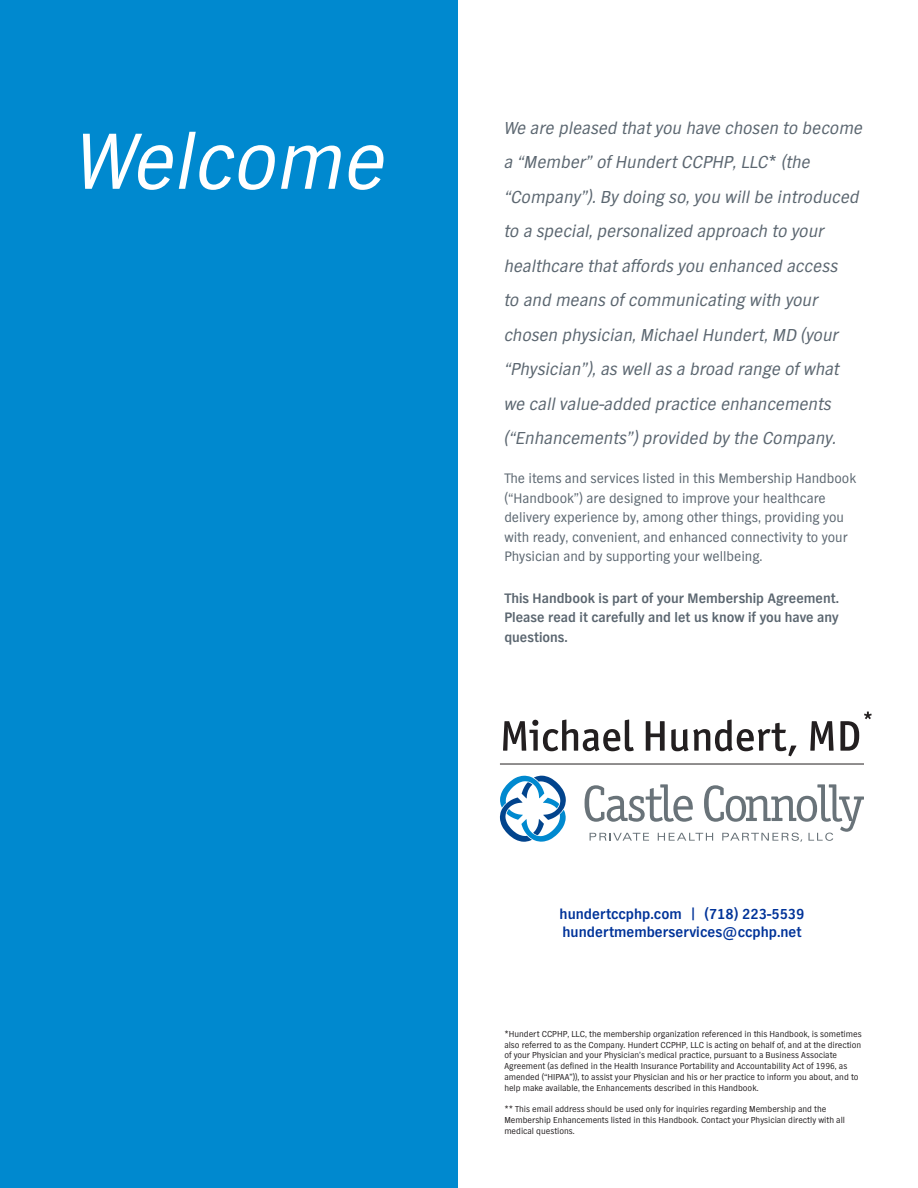
<style>
.page{position:relative;width:918px;height:1188px;background:#fff}
.page>*{position:absolute;margin:0;border:0;box-sizing:border-box;transform-origin:0 0}
.Question{font:italic 82.5px "TV Nord EFTU";color:#fff}
.text{font:italic 18px/34.5px "TV Nord EFTU";color:#5b6670}
.address{font:700 15px "TV Nord EFTU";color:#039}
.text-2{font:14.25px/19.5px "TV Nord EFTU";color:#5b6670}
.text-3{font:700 14.25px/19.5px "TV Nord EFTU";color:#5b6670;text-align:justify}
.text-4{font:9px/10.8px "TV Nord EFTU";color:#231f20}
</style>
<div class="page">
<div style="left:0;top:0;width:458px;height:1188px;background:#0089cf"></div>
<svg style="left:500px;top:776px;width:66px;height:66px"></svg>
<svg style="left:585px;top:784px;width:279px;height:58px"></svg>
<svg style="left:503px;top:720px;width:131px;height:31px"></svg>
<svg style="left:646px;top:721px;width:19px;height:30px"></svg>
<svg style="left:671px;top:720px;width:125px;height:36px"></svg>
<svg style="left:810px;top:721px;width:24px;height:30px"></svg>
<svg style="left:840px;top:712px;width:32px;height:39px"></svg>
<hr style="left:500px;top:764px;width:364px;height:1px;background:#231f20">
<p class="Question" style="left:76px;top:116px;width:313px">Welcome</p>
<p class="text" style="left:504px;top:111px;width:360px">We are pleased that you have chosen to become a “Member” of Hundert CCPHP, LLC* (the “Company”). By doing so, you will be introduced to a special, personalized approach to your healthcare that affords you enhanced access<br>to and means of communicating with your chosen physician, Michael Hundert, MD (your “Physician”), as well as a broad range of what we call value-added practice enhancements (“Enhancements”) provided by the Company.</p>
<p class="text-2" style="left:504px;top:469px;width:353px">The items and services listed in this Membership Handbook (“Handbook”) are designed to improve your healthcare delivery experience by, among other things, providing you with ready, convenient, and enhanced connectivity to your Physician and by supporting your wellbeing.</p>
<p class="text-3" style="left:504px;top:588px;width:336px">This Handbook is part of your Membership Agreement.<br>Please read it carefully and let us know if you have any questions.</p>
<p class="address" style="left:560px;top:906px;width:246px">hundertccphp.com | (718) 223-5539</p>
<p class="address" style="left:563px;top:924px;width:241px">hundertmemberservices@ccphp.net</p>
<p class="text-4" style="left:504px;top:1028px;width:359px">*Hundert CCPHP, LLC, the membership organization referenced in this Handbook, is sometimes also referred to as the Company. Hundert CCPHP, LLC is acting on behalf of, and at the direction of your Physician and your Physician’s medical practice, pursuant to a Business Associate Agreement (as defined in the Health Insurance Portability and Accountability Act of 1996, as amended (“HIPAA”)), to assist your Physician and his or her practice to inform you about, and to help make available, the Enhancements described in this Handbook.</p>
<p class="text-4" style="left:504px;top:1104px;width:342px">** This email address should be used only for inquiries regarding Membership and the<br>Membership Enhancements listed in this Handbook. Contact your Physician directly with all medical questions.</p>
</div>
